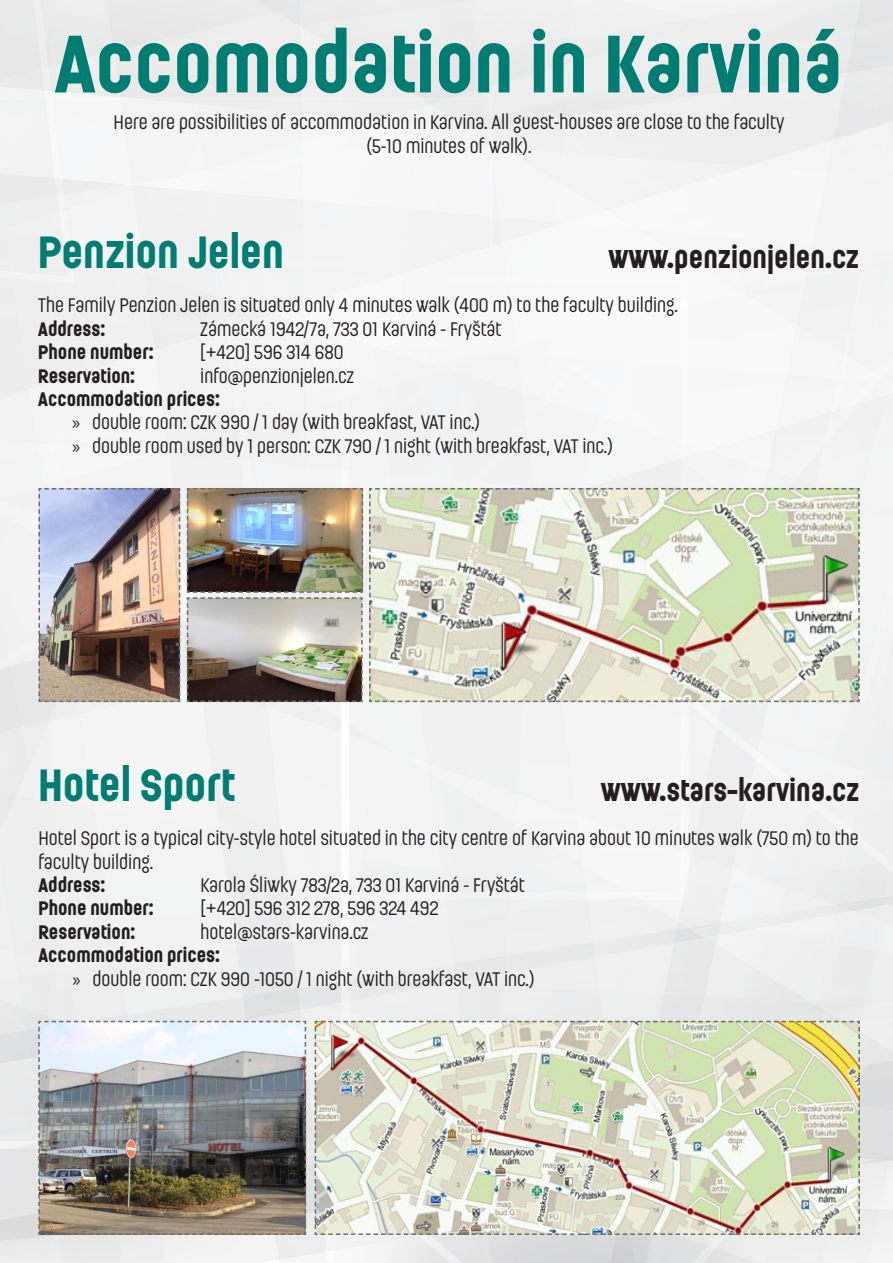
<style>
.page{position:relative;width:893px;height:1263px;background:#fff}
.page>*{position:absolute;margin:0;border:0;box-sizing:border-box;transform-origin:0 0}
.t1{font:700 81px "Ladislav";color:#007d73}
.nadpis{font:700 45px "Ladislav";color:#007d73}
.nadpis-2{font:700 30px "Ladislav";color:#231f20}
.odstavec{font:19.5px/23.4px "Ladislav";color:#231f20;text-align:center}
.odstavec-2{font:700 19.5px "Ladislav";color:#231f20}
.s1{font-family:"Myriad Pro"}
</style>
<div class="page">
<img style="left:38px;top:487px;width:822px;height:216px">
<img style="left:314px;top:1020px;width:547px;height:216px">
<img style="left:38px;top:1020px;width:269px;height:216px">
<p class="t1" style="left:55px;top:14px;width:789px">Accomodation in Karviná</p>
<p class="odstavec" style="left:114px;top:110px;width:672px">Here are possibilities of accommodation in Karvina. All guest-houses are close to the faculty (5-10 minutes of walk).</p>
<p class="nadpis" style="left:38px;top:224px;width:247px">Penzion Jelen</p>
<p class="nadpis-2" style="left:608px;top:239px;width:252px">www.penzionjelen.cz</p>
<p class="odstavec" style="left:38px;top:293px;width:641px">The Family Penzion Jelen is situated only 4 minutes walk (400 m) to the faculty building.</p>
<p class="odstavec-2" style="left:38px;top:317px;width:68px">Address:</p>
<p class="odstavec" style="left:200px;top:317px;width:303px">Zámecká 1942/7a, 733 01 Karviná - Fryštát</p>
<p class="odstavec-2" style="left:38px;top:340px;width:117px">Phone number:</p>
<p class="odstavec" style="left:200px;top:340px;width:145px">[+420] 596 314 680</p>
<p class="odstavec-2" style="left:38px;top:364px;width:98px">Reservation:</p>
<p class="odstavec" style="left:200px;top:364px;width:155px">info@penzionjelen.cz</p>
<p class="odstavec-2" style="left:38px;top:387px;width:183px">Accommodation prices:</p>
<p class="odstavec" style="left:72px;top:410px;width:409px"><span class="s1">»</span> double room: CZK 990 / 1 day (with breakfast, VAT inc.)</p>
<p class="odstavec" style="left:72px;top:434px;width:542px"><span class="s1">»</span> double room used by 1 person: CZK 790 / 1 night (with breakfast, VAT inc.)</p>
<p class="nadpis" style="left:38px;top:757px;width:198px">Hotel Sport</p>
<p class="nadpis-2" style="left:601px;top:771px;width:260px">www.stars-karvina.cz</p>
<p class="odstavec" style="left:38px;top:826px;width:822px;text-align:left">Hotel Sport is a typical city-style hotel situated in the city centre of Karvina about 10 minutes walk (750 m) to the faculty building.</p>
<p class="odstavec-2" style="left:38px;top:873px;width:68px">Address:</p>
<p class="odstavec" style="left:200px;top:873px;width:326px">Karola Śliwky 783/2a, 733 01 Karviná - Fryštát</p>
<p class="odstavec-2" style="left:38px;top:896px;width:117px">Phone number:</p>
<p class="odstavec" style="left:200px;top:896px;width:239px">[+420] 596 312 278, 596 324 492</p>
<p class="odstavec-2" style="left:38px;top:920px;width:98px">Reservation:</p>
<p class="odstavec" style="left:200px;top:920px;width:170px">hotel@stars-karvina.cz</p>
<p class="odstavec-2" style="left:38px;top:943px;width:183px">Accommodation prices:</p>
<p class="odstavec" style="left:72px;top:966px;width:464px"><span class="s1">»</span> double room: CZK 990 -1050 / 1 night (with breakfast, VAT inc.)</p>
</div>
